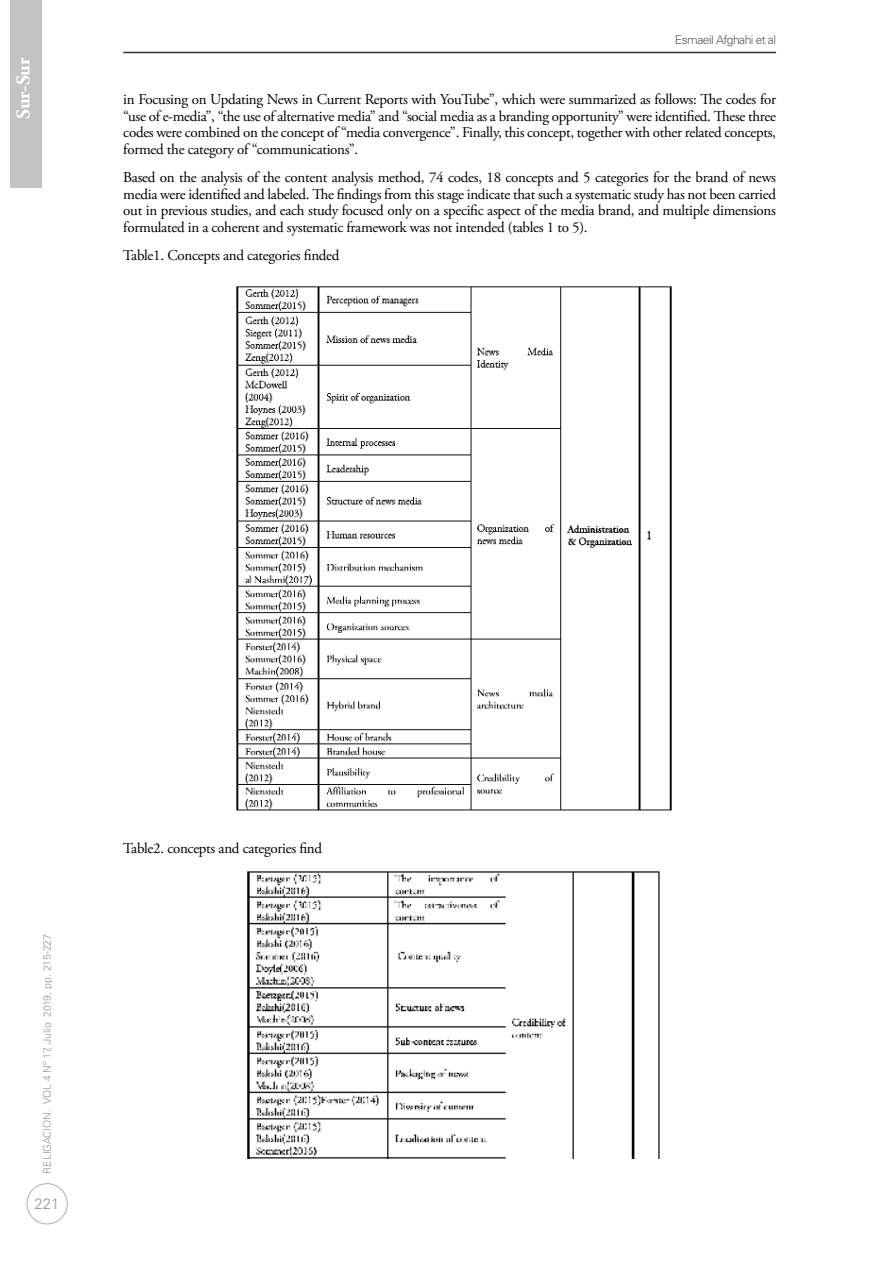
<style>
.page{position:relative;width:893px;height:1263px;background:#fff}
.page>*{position:absolute;margin:0;border:0;box-sizing:border-box;transform-origin:0 0}
.t1{font:700 19.5px "Adobe Garamond Pro";letter-spacing:-.01em;color:#fff}
.t2{font:15px/16.5px "Adobe Garamond Pro";letter-spacing:-.02em;color:#000001;text-align:justify}
.t3{font:300 15px "Univers LT Std";color:#939598}
.t4{font:300 12px "Univers LT Std";letter-spacing:-.045em;color:#57585a}
.t5{font:300 10.5px "Univers LT Std";color:#939598}
</style>
<div class="page">
<hr style="left:123px;top:52px;width:653px;height:1px;background:#000">
<div style="left:27px;top:1183px;width:41px;height:41px;border:1px solid #524a47;border-radius:50%"></div>
<div style="left:11px;top:0;width:31px;height:187px;background:#c4c3c3"></div>
<img style="left:236px;top:286px;width:436px;height:525px">
<img style="left:247px;top:871px;width:413px;height:288px">
<h1 class="t1" style="left:12px;top:119px;width:63px;rotate:-90deg">Sur-Sur</h1>
<p class="t4" style="left:675px;top:32px;width:103px">Esmaeil Afghahi et al</p>
<p class="t2" style="left:123px;top:92px;width:654px">in Focusing on Updating News in Current Reports with YouTube”, which were summarized as follows: The codes for “use of e-media”, “the use of alternative media” and “social media as a branding opportunity” were identified. These three codes were combined on the concept of “media convergence”. Finally, this concept, together with other related concepts, formed the category of “communications”.</p>
<p class="t2" style="left:123px;top:170px;width:654px">Based on the analysis of the content analysis method, 74 codes, 18 concepts and 5 categories for the brand of news media were identified and labeled. The findings from this stage indicate that such a systematic study has not been carried out in previous studies, and each study focused only on a specific aspect of the media brand, and multiple dimensions formulated in a coherent and systematic framework was not intended (tables 1 to 5).</p>
<p class="t2" style="left:123px;top:247px;width:218px">Table1. Concepts and categories finded</p>
<p class="t5" style="left:41px;top:1174px;width:241px;rotate:-90deg">RELIGACION. VOL 4 Nº 17, Julio 2019, pp. 215-227</p>
<p class="t3" style="left:35px;top:1194px;width:27px">221</p>
<p class="t2" style="left:123px;top:841px;width:200px">Table2. concepts and categories find</p>
</div>
